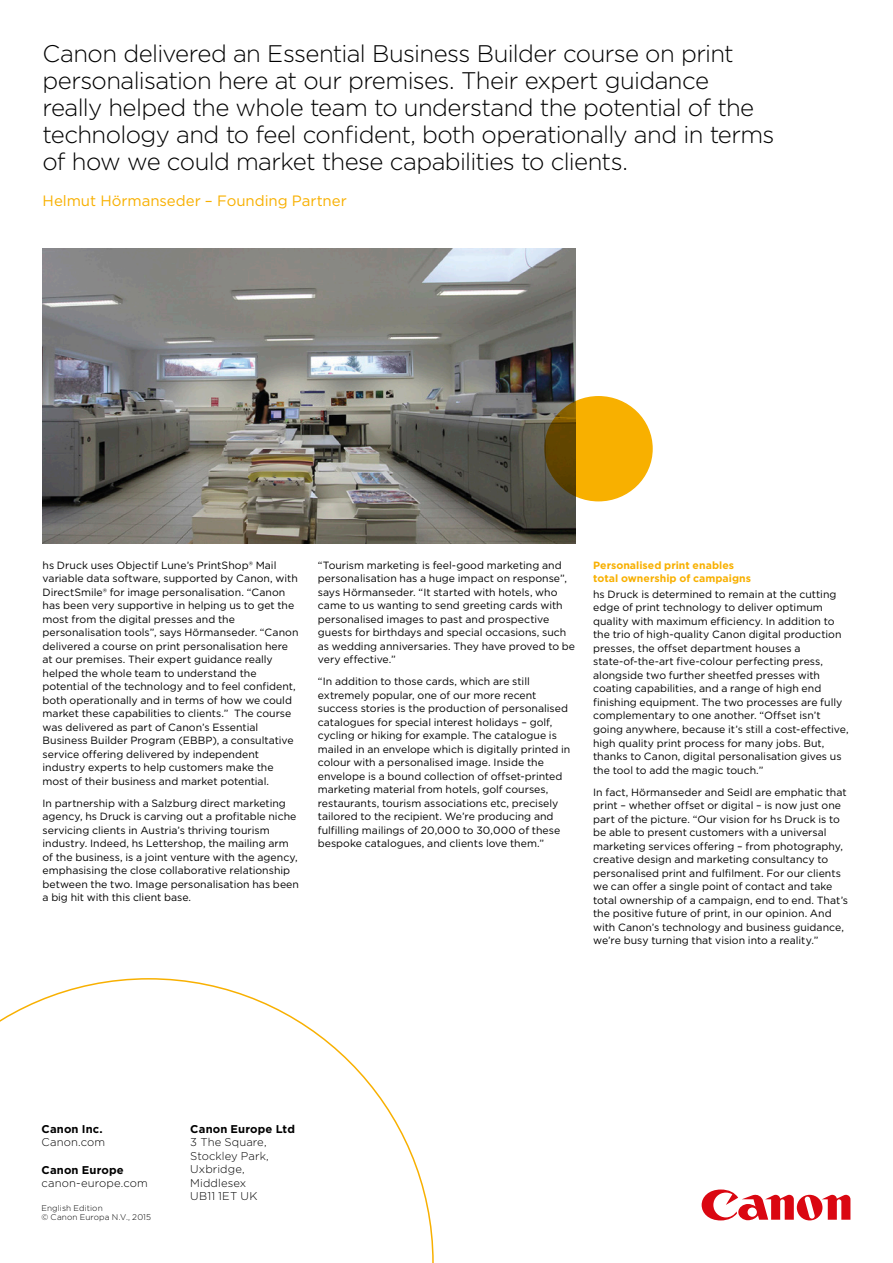
<style>
.page{position:relative;width:893px;height:1263px;background:#fff}
.page>*{position:absolute;margin:0;border:0;box-sizing:border-box;transform-origin:0 0}
.t1{font:300 24px/27px "Gotham";letter-spacing:-.025em;color:#000}
.t2{font:15px "Gotham";color:#f8b000}
.t3{font:300 11.25px/13.5px "Gotham";letter-spacing:.01em;color:#000}
.t4{font:700 11.25px "Gotham";letter-spacing:.015em;color:#000}
.t5{font:10.5px/13.5px "Gotham";color:#000}
.t6{font:700 10.5px/13.5px "Gotham";letter-spacing:.005em;color:#f8b000}
.t7{font:300 8.25px/9.9px "Gotham";letter-spacing:.015em;color:#000}
</style>
<div class="page">
<img style="left:43px;top:249px;width:532px;height:294px">
<svg style="left:702px;top:1189px;width:148px;height:31px"></svg>
<svg style="left:544px;top:396px;width:109px;height:105px;background:#d39601"></svg>
<svg style="left:0;top:978px;width:434px;height:285px"></svg>
<p class="t1" style="left:43px;top:40px;width:733px">Canon delivered an Essential Business Builder course on print personalisation here at our premises. Their expert guidance really helped the whole team to understand the potential of the technology and to feel confident, both operationally and in terms of how we could market these capabilities to clients.</p>
<h2 class="t2" style="left:43px;top:191px;width:306px">Helmut Hörmanseder – Founding Partner</h2>
<p class="t5" style="left:43px;top:558px;width:257px">hs Druck uses Objectif Lune’s PrintShop® Mail variable data software, supported by Canon, with DirectSmile® for image personalisation. “Canon has been very supportive in helping us to get the most from the digital presses and the personalisation tools”, says Hörmanseder. “Canon delivered a course on print personalisation here at our premises. Their expert guidance really helped the whole team to understand the potential of the technology and to feel confident, both operationally and in terms of how we could market these capabilities to clients.” The course was delivered as part of Canon’s Essential Business Builder Program (EBBP), a consultative service offering delivered by independent industry experts to help customers make the most of their business and market potential.</p>
<p class="t5" style="left:43px;top:796px;width:258px">In partnership with a Salzburg direct marketing agency, hs Druck is carving out a profitable niche servicing clients in Austria’s thriving tourism industry. Indeed, hs Lettershop, the mailing arm of the business, is a joint venture with the agency, emphasising the close collaborative relationship between the two. Image personalisation has been a big hit with this client base.</p>
<p class="t5" style="left:318px;top:558px;width:259px">“Tourism marketing is feel-good marketing and personalisation has a huge impact on response”, says Hörmanseder. “It started with hotels, who came to us wanting to send greeting cards with personalised images to past and prospective guests for birthdays and special occasions, such as wedding anniversaries. They have proved to be very effective.”</p>
<p class="t5" style="left:318px;top:675px;width:254px">“In addition to those cards, which are still extremely popular, one of our more recent success stories is the production of personalised catalogues for special interest holidays – golf, cycling or hiking for example. The catalogue is mailed in an envelope which is digitally printed in colour with a personalised image. Inside the envelope is a bound collection of offset-printed marketing material from hotels, golf courses, restaurants, tourism associations etc, precisely tailored to the recipient. We’re producing and fulfilling mailings of 20,000 to 30,000 of these bespoke catalogues, and clients love them.”</p>
<p class="t6" style="left:593px;top:558px;width:159px">Personalised print enables total ownership of campaigns</p>
<p class="t5" style="left:593px;top:587px;width:257px">hs Druck is determined to remain at the cutting edge of print technology to deliver optimum quality with maximum efficiency. In addition to the trio of high-quality Canon digital production presses, the offset department houses a state-of-the-art five-colour perfecting press, alongside two further sheetfed presses with coating capabilities, and a range of high end finishing equipment. The two processes are fully complementary to one another. “Offset isn’t going anywhere, because it’s still a cost-effective, high quality print process for many jobs. But, thanks to Canon, digital personalisation gives us the tool to add the magic touch.”</p>
<p class="t5" style="left:593px;top:785px;width:256px">In fact, Hörmanseder and Seidl are emphatic that print – whether offset or digital – is now just one part of the picture. “Our vision for hs Druck is to be able to present customers with a universal marketing services offering – from photography, creative design and marketing consultancy to personalised print and fulfilment. For our clients we can offer a single point of contact and take total ownership of a campaign, end to end. That’s the positive future of print, in our opinion. And with Canon’s technology and business guidance, we’re busy turning that vision into a reality.”</p>
<p class="t4" style="left:41px;top:1121px;width:63px">Canon Inc.</p>
<p class="t3" style="left:41px;top:1136px;width:65px">Canon.com</p>
<p class="t4" style="left:41px;top:1162px;width:84px">Canon Europe</p>
<p class="t3" style="left:41px;top:1176px;width:108px">canon-europe.com</p>
<p class="t7" style="left:41px;top:1202px;width:111px">English Edition<br>© Canon Europa N.V., 2015</p>
<p class="t4" style="left:190px;top:1121px;width:106px">Canon Europe Ltd</p>
<p class="t3" style="left:190px;top:1136px;width:80px">3 The Square,<br>Stockley Park,<br>Uxbridge,<br>Middlesex<br>UB11 1ET UK</p>
</div>
